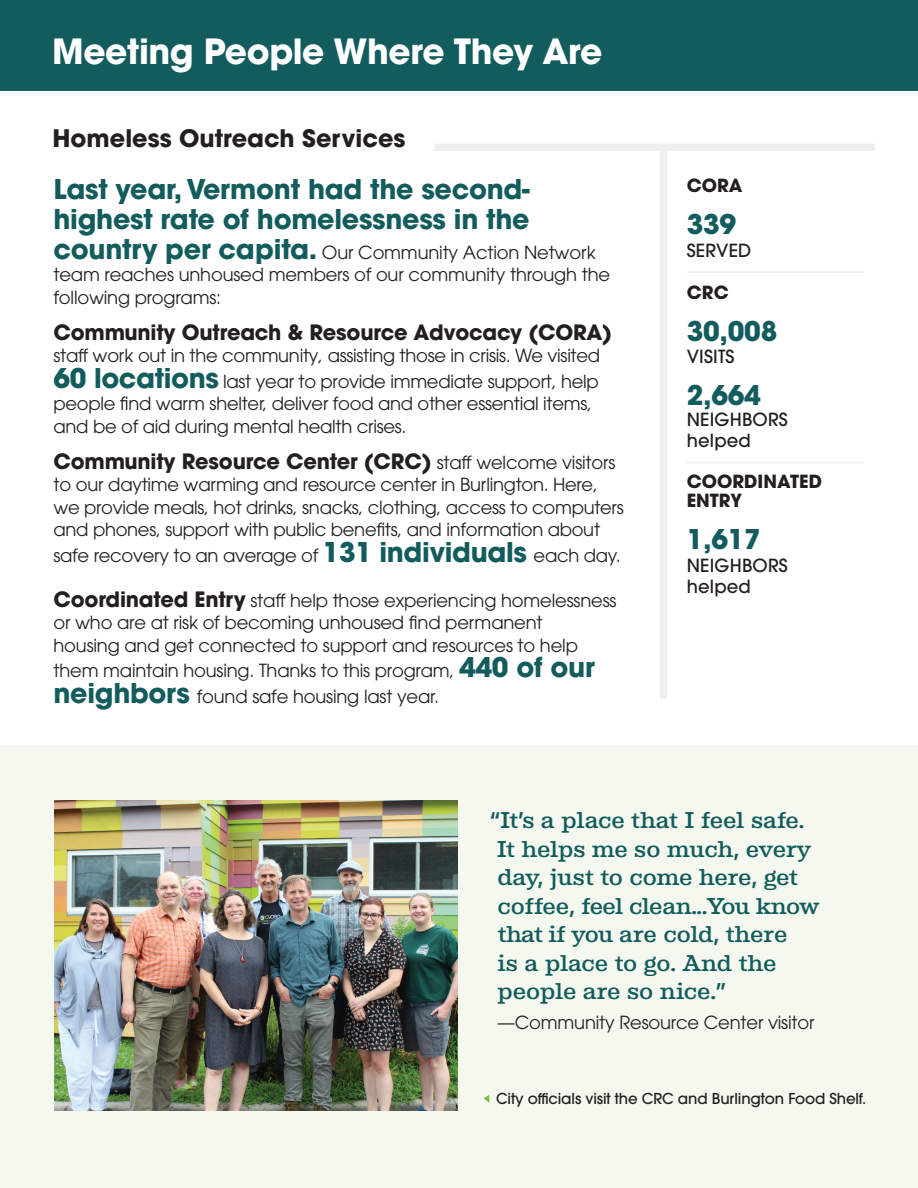
<style>
.page{position:relative;width:918px;height:1188px;background:#fff}
.page>*{position:absolute;margin:0;border:0;box-sizing:border-box;transform-origin:0 0}
.t1{font:700 34.5px "ITC Avant Garde Pro";letter-spacing:-.01em;color:#fff}
.t2{font:700 27px/30px "ITC Avant Garde Pro";letter-spacing:-.01em;color:#135c5d}
.t3{font:500 24px/28.5px "Albiona";letter-spacing:-.02em;color:#135c5d}
.t4{font:700 24px "ITC Avant Garde Pro";color:#231f20}
.t5{font:700 21px "ITC Avant Garde Pro";letter-spacing:-.01em;color:#231f20}
.t6{font:18px/22.5px "ITC Avant Garde Pro";letter-spacing:-.015em;color:#231f20}
.t7{font:500 18px/21px "ITC Avant Garde Pro";letter-spacing:.01em;color:#231f20}
.t8{font:700 18px/19.5px "ITC Avant Garde Pro";color:#231f20}
.t9{font:500 15px "ITC Avant Garde Pro";letter-spacing:-.01em;color:#231f20}
.s1{font-weight:700;font-size:27px;color:#135c5d}
.s2{font-weight:400;font-size:18px}
.s3{font-weight:700;font-size:21px}
</style>
<div class="page">
<div style="left:0;top:745px;width:918px;height:443px;background:#f4f8ee"></div>
<svg style="left:484px;top:1095px;width:5px;height:8px"></svg>
<div style="left:660px;top:148px;width:7px;height:551px;background:#eeefee"></div>
<div style="left:434px;top:144px;width:441px;height:7px;background:#eeefee"></div>
<div style="left:0;top:0;width:918px;height:91px;background:#135c5d"></div>
<hr style="left:687px;top:271px;width:177px;height:2px;background:#eeefee">
<hr style="left:687px;top:462px;width:177px;height:1px;background:#eeefee">
<img style="left:54px;top:800px;width:404px;height:310px">
<h1 class="t1" style="left:52px;top:28px;width:552px">Meeting People Where They Are</h1>
<h3 class="t4" style="left:52px;top:122px;width:355px">Homeless Outreach Services</h3>
<h2 class="t2" style="left:54px;top:174px;width:478px">Last year, Vermont had the second&shy;highest rate of homelessness in the</h2>
<p class="t6" style="left:54px;top:241px;width:558px"><span class="s1">country per capita.</span> Our Community Action Network team reaches unhoused members of our community through the following programs:</p>
<p class="t5" style="left:54px;top:318px;width:560px">Community Outreach &amp; Resource Advocacy (CORA)</p>
<p class="t6" style="left:54px;top:343px;width:548px;line-height:25.5px">staff work out in the community, assisting those in crisis. We visited<br><span class="s1">60 locations</span> last year to provide immediate support, help</p>
<p class="t6" style="left:54px;top:392px;width:540px">people find warm shelter, deliver food and other essential items, and be of aid during mental health crises.</p>
<p class="t5" style="left:54px;top:447px;width:563px">Community Resource Center (CRC) <span class="s2">staff welcome visitors</span></p>
<p class="t6" style="left:54px;top:473px;width:572px">to our daytime warming and resource center in Burlington. Here, we provide meals, hot drinks, snacks, clothing, access to computers and phones, support with public benefits, and information about</p>
<p class="t6" style="left:54px;top:544px;width:569px">safe recovery to an average of <span class="s1">131 individuals</span> each day.</p>
<p class="t6" style="left:54px;top:589px;width:564px"><span class="s3">Coordinated Entry</span> staff help those experiencing homelessness or who are at risk of becoming unhoused find permanent<br>housing and get connected to support and resources to help</p>
<p class="t6" style="left:54px;top:658px;width:543px;line-height:25.5px">them maintain housing. Thanks to this program, <span class="s1">440 of our neighbors</span> found safe housing last year.</p>
<p class="t8" style="left:687px;top:176px;width:57px">CORA</p>
<h2 class="t2" style="left:687px;top:209px;width:51px">339</h2>
<p class="t7" style="left:687px;top:239px;width:66px">SERVED</p>
<p class="t8" style="left:687px;top:282px;width:43px">CRC</p>
<h2 class="t2" style="left:687px;top:315px;width:92px">30,008</h2>
<p class="t7" style="left:687px;top:346px;width:49px">VISITS</p>
<h2 class="t2" style="left:687px;top:380px;width:76px">2,664</h2>
<p class="t7" style="left:687px;top:409px;width:103px">NEIGHBORS helped</p>
<p class="t8" style="left:687px;top:471px;width:137px">COORDINATED<br>ENTRY</p>
<h2 class="t2" style="left:687px;top:524px;width:76px">1,617</h2>
<p class="t7" style="left:687px;top:554px;width:103px">NEIGHBORS helped</p>
<h3 class="t3" style="left:490px;top:806px;width:331px">“It’s a place that I feel safe.<br>It helps me so much, every day, just to come here, get coffee, feel clean...You know that if you are cold, there<br>is a place to go. And the people are so nice.”</h3>
<p class="t6" style="left:497px;top:1011px;width:319px">—Community Resource Center visitor</p>
<p class="t9" style="left:496px;top:1089px;width:372px">City officials visit the CRC and Burlington Food Shelf.</p>
</div>
